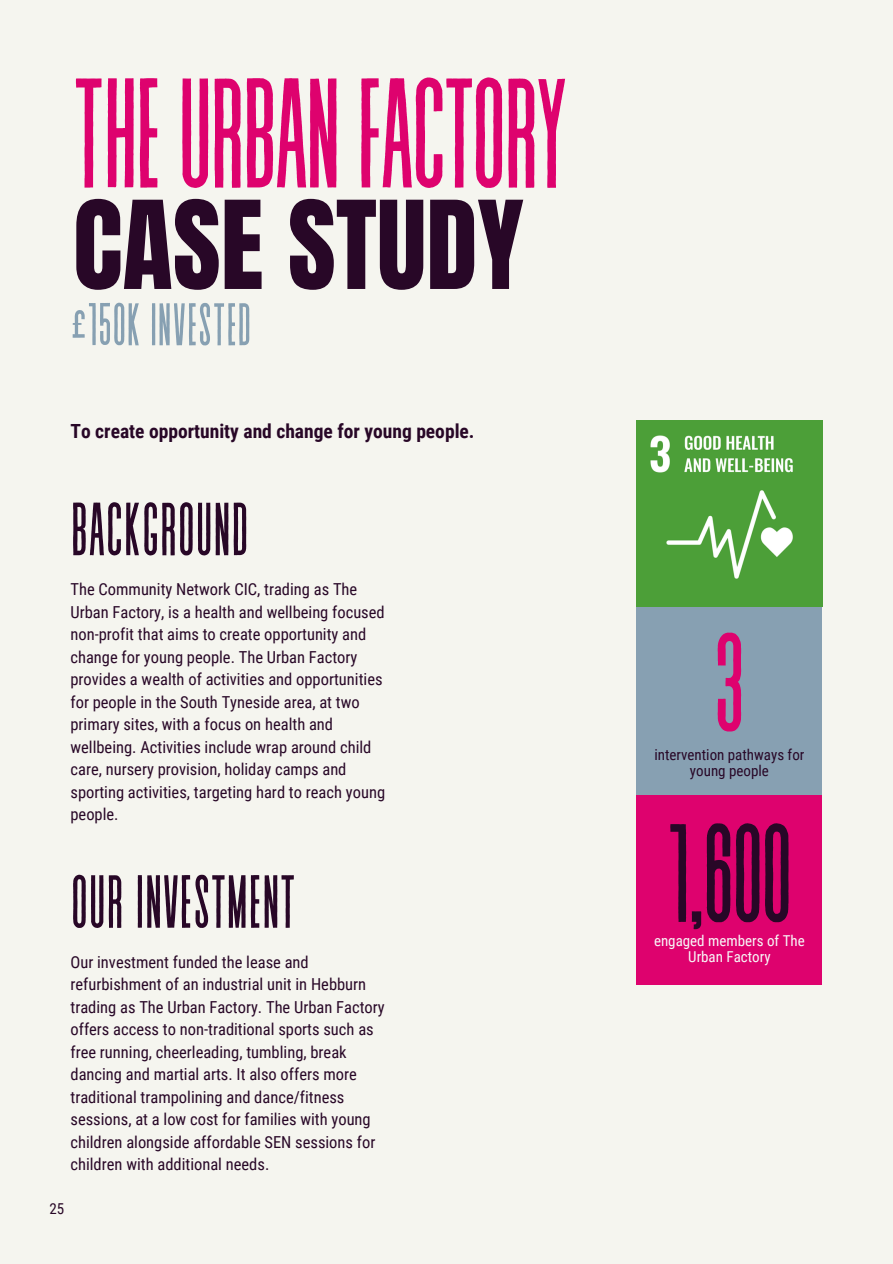
<style>
.page{position:relative;width:893px;height:1264px;background:#fff}
.page>*{position:absolute;margin:0;border:0;box-sizing:border-box;transform-origin:0 0}
.t1{font:155.55px "Revive 80 Tall";letter-spacing:-.03em;color:#de026e}
.t2{font:139.5px "Revive 80 Tall";color:#280727}
.t3{font:139.5px "Revive 80 Tall";color:#de026e}
.t4{font:103.95px "Anton";color:#280727}
.t5{font:75px "Revive 80 Tall";color:#280727}
.t6{font:60px "Revive 80 Tall";color:#87a0b2}
.t7{font:700 19.5px "Roboto Condensed";color:#280727}
.t8{font:16.5px/22.5px "Roboto Condensed";color:#280727}
.t9{font:15px/15.8px "Roboto Condensed";color:#280727;text-align:center}
.t10{font:15px/15.8px "Roboto Condensed";color:#f8f8f8;text-align:center}
</style>
<div class="page">
<div style="left:0;top:0;width:892px;height:1263px;background:#f5f5ef"></div>
<div style="left:636px;top:606px;width:186px;height:189px;background:#87a0b2"></div>
<div style="left:636px;top:795px;width:186px;height:189px;background:#de026e"></div>
<img style="left:636px;top:421px;width:186px;height:185px">
<p class="t1" style="left:70px;top:54px;width:499px">THEURBANFACTORY</p>
<p class="t4" style="left:73px;top:171px;width:452px">CASE STUDY</p>
<p class="t6" style="left:70px;top:294px;width:182px">£150K INVESTED</p>
<p class="t7" style="left:70px;top:420px;width:405px">To create opportunity and change for young people.</p>
<p class="t5" style="left:70px;top:491px;width:180px">BACKGROUND</p>
<p class="t8" style="left:70px;top:578px;width:316px">The Community Network CIC, trading as The Urban Factory, is a health and wellbeing focused non-profit that aims to create opportunity and change for young people. The Urban Factory provides a wealth of activities and opportunities for people in the South Tyneside area, at two primary sites, with a focus on health and wellbeing. Activities include wrap around child care, nursery provision, holiday camps and sporting activities, targeting hard to reach young people.</p>
<p class="t5" style="left:70px;top:863px;width:226px">OUR INVESTMENT</p>
<p class="t8" style="left:70px;top:950px;width:316px">Our investment funded the lease and refurbishment of an industrial unit in Hebburn trading as The Urban Factory. The Urban Factory offers access to non-traditional sports such as free running, cheerleading, tumbling, break dancing and martial arts. It also offers more traditional trampolining and dance/fitness sessions, at a low cost for families with young children alongside affordable SEN sessions for children with additional needs.</p>
<p class="t9" style="left:49px;top:1200px;width:16px">25</p>
<p class="t3" style="left:712px;top:611px;width:35px">3</p>
<p class="t9" style="left:654px;top:747px;width:151px">intervention pathways for young people</p>
<p class="t2" style="left:665px;top:802px;width:129px">1,600</p>
<p class="t10" style="left:654px;top:932px;width:152px">engaged members of The<br>Urban Factory</p>
</div>
